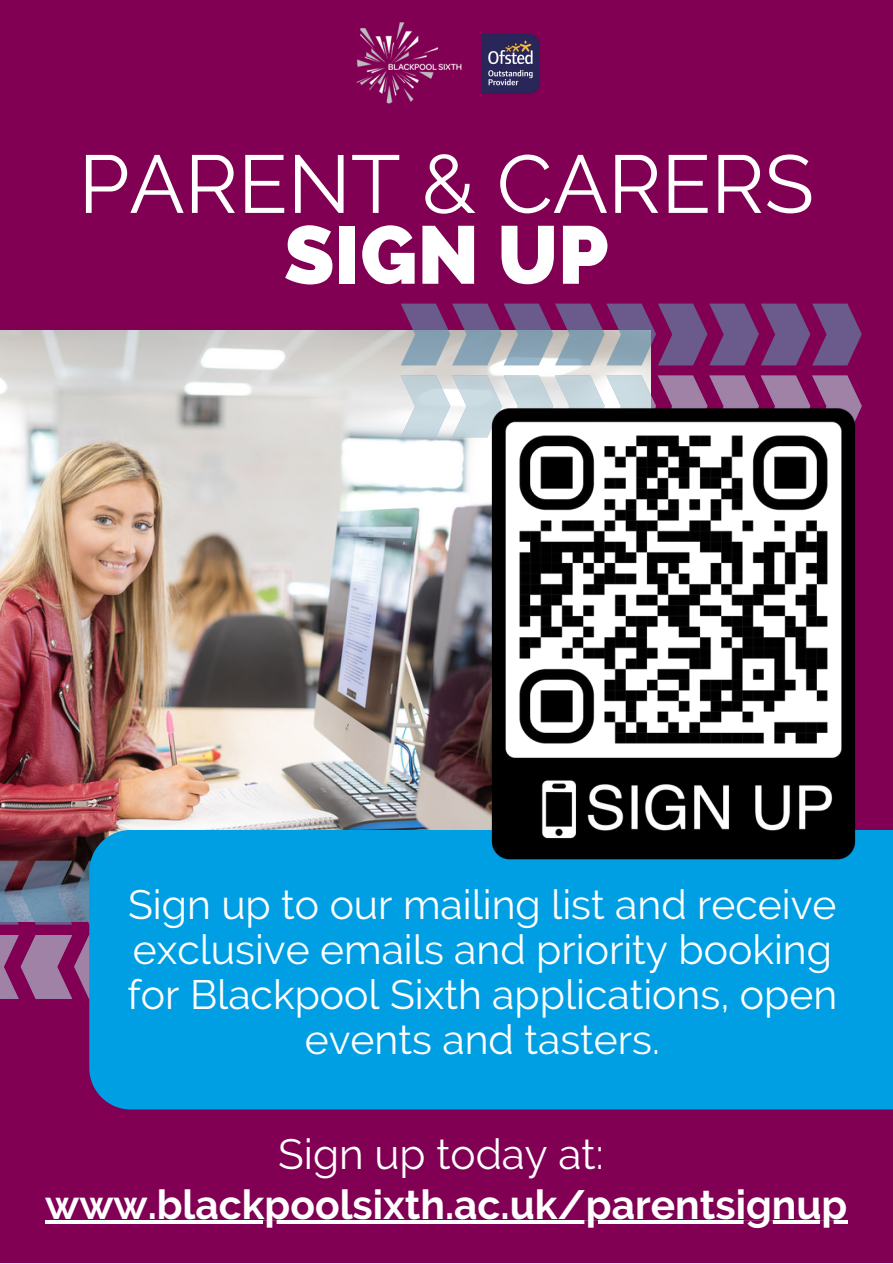
<style>
.page{position:relative;width:893px;height:1264px;background:#fff}
.page>*{position:absolute;margin:0;border:0;box-sizing:border-box;transform-origin:0 0}
.t1{font:81.6px "Raleway";color:#fff}
.t2{font:800 81.6px "Raleway";color:#fff}
.t3{font:42.15px "Raleway";color:#fff}
.t4{font:40.8px/45px "Raleway";color:#fff;text-align:center}
.t5{font:700 40.65px "Raleway";color:#fff}
</style>
<div class="page">
<div style="left:0;top:0;width:892px;height:1262px;background:#810053"></div>
<img style="left:0;top:331px;width:651px;height:529px">
<svg style="left:0;top:860px;width:89px;height:64px;background:#646d84"></svg>
<svg style="left:0;top:935px;width:89px;height:64px"></svg>
<svg style="left:400px;top:303px;width:461px;height:62px"></svg>
<svg style="left:400px;top:375px;width:461px;height:62px;background:#b8a5bd"></svg>
<div style="left:89px;top:829px;width:803px;height:280px;background:#009fe3"></div>
<img style="left:446px;top:407px;width:446px;height:453px">
<img style="left:356px;top:22px;width:106px;height:82px">
<img style="left:482px;top:35px;width:57px;height:58px">
<hr style="left:45px;top:1220px;width:802px;height:4px;background:#fff">
<p class="t1" style="left:79px;top:136px;width:736px">PARENT &amp; CARERS</p>
<p class="t2" style="left:284px;top:207px;width:326px">SIGN UP</p>
<p class="t4" style="left:127px;top:882px;width:711px">Sign up to our mailing list and receive exclusive emails and priority booking for Blackpool Sixth applications, open events and tasters.</p>
<p class="t3" style="left:278px;top:1129px;width:327px">Sign up today at:</p>
<p class="t5" style="left:45px;top:1180px;width:803px">www.blackpoolsixth.ac.uk/parentsignup</p>
</div>
